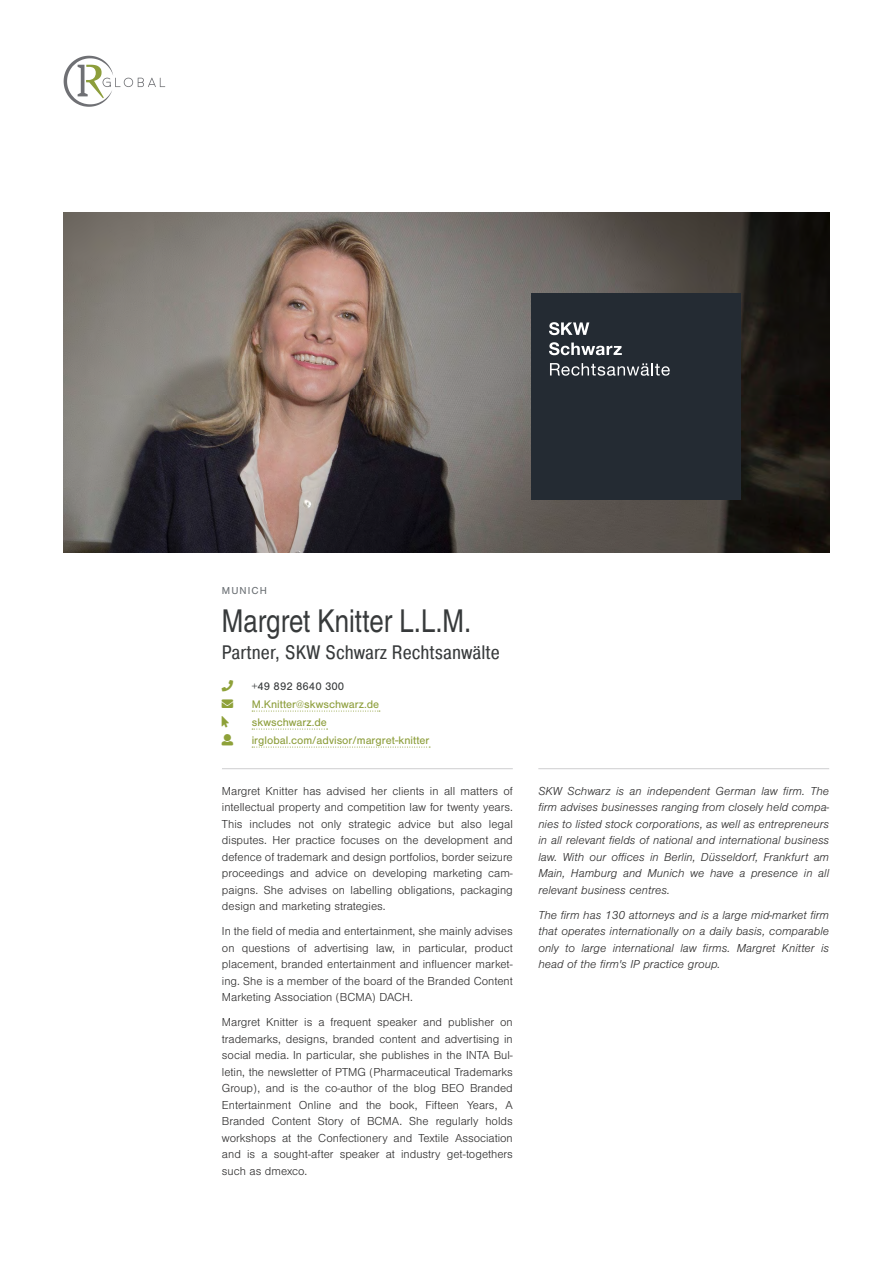
<style>
.page{position:relative;width:893px;height:1263px;background:#fff}
.page>*{position:absolute;margin:0;border:0;box-sizing:border-box;transform-origin:0 0}
.t1{font:31.5px "Nimbus San Con L";color:#373a3b}
.t2{font:19.5px "Pragmatica Cond";color:#373a3b}
.t3{font:300 12px/16.5px "Nimbus San";color:#302f2f;text-align:justify}
.t4{font:italic 300 12px/16.5px "Nimbus San";color:#302f2f;text-align:justify}
.t5{font:11.4px/18px "Nimbus San";color:#8d9e3b}
.t6{font:11.4px "Nimbus San";color:#373a3b}
.t7{font:10.5px "Nimbus San";letter-spacing:.1em;color:#6b7074}
.s1{color:#8ea139}
</style>
<div class="page">
<img style="left:64px;top:213px;width:765px;height:340px">
<svg style="left:252px;top:711px;width:128px;height:1px"></svg>
<svg style="left:252px;top:729px;width:76px;height:1px"></svg>
<svg style="left:252px;top:747px;width:178px;height:1px"></svg>
<hr style="left:222px;top:768px;width:291px;height:1px;background:#cfced0">
<hr style="left:538px;top:768px;width:291px;height:1px;background:#cfced0">
<div style="left:531px;top:293px;width:210px;height:207px;background:#242b33"></div>
<svg style="left:549px;top:322px;width:40px;height:13px"></svg>
<svg style="left:549px;top:342px;width:73px;height:13px"></svg>
<svg style="left:550px;top:363px;width:120px;height:13px"></svg>
<svg style="left:64px;top:56px;width:101px;height:51px"></svg>
<p class="t7" style="left:222px;top:585px;width:47px">MUNICH</p>
<h1 class="t1" style="left:222px;top:598px;width:251px">Margret Knitter L.L.M.</h1>
<h2 class="t2" style="left:222px;top:640px;width:279px">Partner, SKW Schwarz Rechtsanwälte</h2>
<p class="t6" style="left:252px;top:680px;width:94px">+49 892 8640 300</p>
<p class="t5" style="left:252px;top:695px;width:179px;text-indent:-30px"><span class="s1">→</span> M.Knitter@skwschwarz.de skwschwarz.de irglobal.com/advisor/margret-knitter</p>
<p class="t3" style="left:222px;top:783px;width:292px">Margret Knitter has advised her clients in all matters of intellectual property and competition law for twenty years.<br>This includes not only strategic advice but also legal disputes. Her practice focuses on the development and defence of trademark and design portfolios, border seizure proceedings and advice on developing marketing cam&shy;paigns. She advises on labelling obligations, packaging design and marketing strategies.</p>
<p class="t3" style="left:222px;top:923px;width:292px">In the field of media and entertainment, she mainly advises on questions of advertising law, in particular, product placement, branded entertainment and influencer market&shy;ing. She is a member of the board of the Branded Content Marketing Association (BCMA) DACH.</p>
<p class="t3" style="left:222px;top:1014px;width:292px">Margret Knitter is a frequent speaker and publisher on trademarks, designs, branded content and advertising in social media. In particular, she publishes in the INTA Bul&shy;letin, the newsletter of PTMG (Pharmaceutical Trademarks Group), and is the co-author of the blog BEO Branded Entertainment Online and the book, Fifteen Years, A Branded Content Story of BCMA. She regularly holds workshops at the Confectionery and Textile Association and is a sought-after speaker at industry get-togethers such as dmexco.</p>
<p class="t4" style="left:538px;top:783px;width:293px">SKW Schwarz is an independent German law firm. The firm advises businesses ranging from closely held compa&shy;nies to listed stock corporations, as well as entrepreneurs in all relevant fields of national and international business law. With our offices in Berlin, Düsseldorf, Frankfurt am Main, Hamburg and Munich we have a presence in all relevant business centres.</p>
<p class="t4" style="left:538px;top:907px;width:292px">The firm has 130 attorneys and is a large mid-market firm that operates internationally on a daily basis, comparable only to large international law firms. Margret Knitter is head of the firm's IP practice group.</p>
</div>
